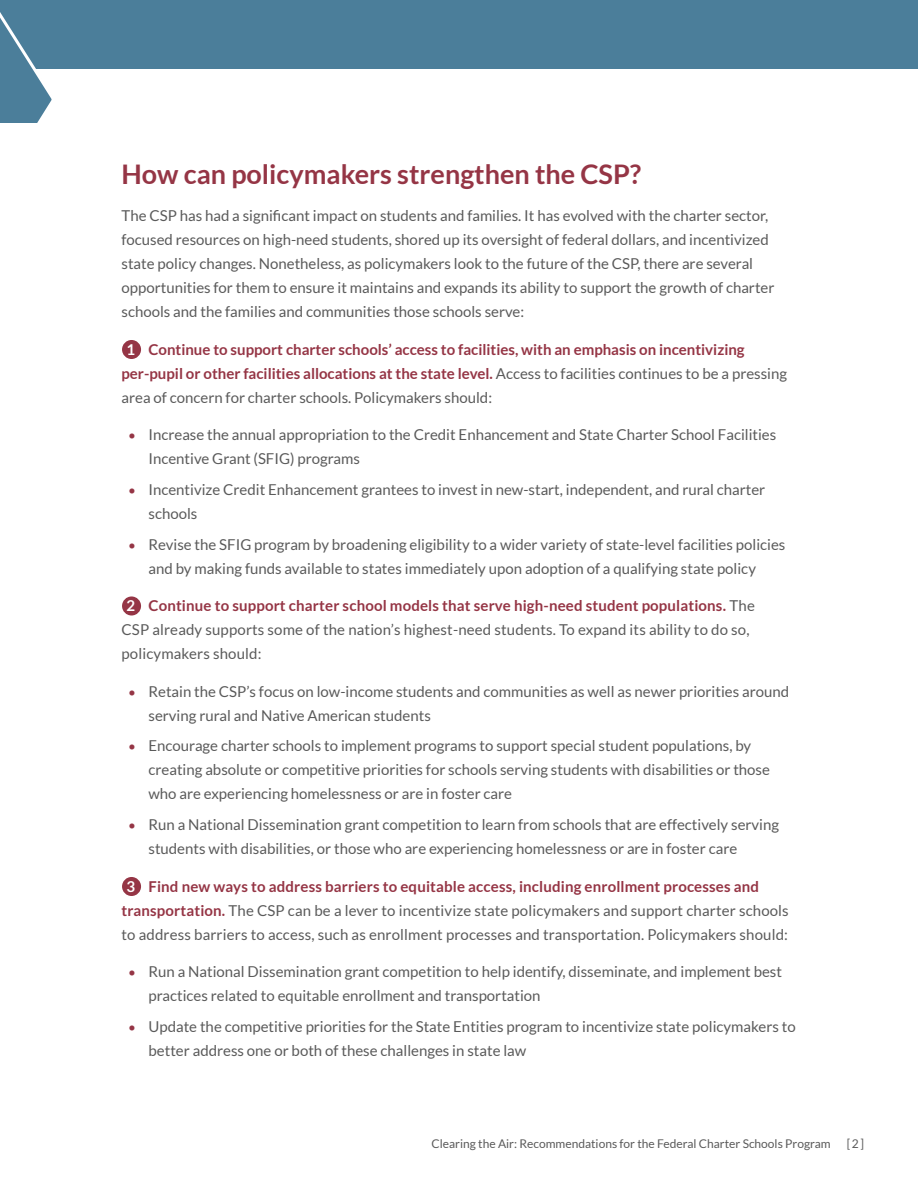
<style>
.page{position:relative;width:918px;height:1188px;background:#fff}
.page>*{position:absolute;margin:0;border:0;box-sizing:border-box;transform-origin:0 0}
.SectionHead{font:700 27px "Lato";color:#953545}
.BodyCopy{font:15px/24px "Lato";color:#5a5a5a}
.Number_list{font:15px/24px "Lato";letter-spacing:.01em;color:#5a5a5a}
.Number_list-2{font:700 15px/24px "Lato";color:#953545}
.Number_list-3{font:700 15px "Lato";color:#fff}
.t1{font:12px "Lato";color:#5a5a5a}
.s1{font-weight:400;color:#5a5a5a}
.s2{font-size:13.5px;color:#953545}
.s3{font-weight:700;color:#953545}
</style>
<div class="page">
<div style="left:56px;top:0;width:862px;height:69px;background:#4b7e9a"></div>
<svg style="left:0;top:0;width:56px;height:123px"></svg>
<div style="left:122px;top:340px;width:19px;height:19px;background:#953545;border-radius:50%"></div>
<div style="left:122px;top:596px;width:19px;height:20px;background:#953545;border-radius:50%"></div>
<div style="left:122px;top:877px;width:19px;height:19px;background:#953545;border-radius:50%"></div>
<p class="SectionHead" style="left:122px;top:158px;width:521px">How can policymakers strengthen the CSP?</p>
<p class="BodyCopy" style="left:122px;top:204px;width:655px">The CSP has had a significant impact on students and families. It has evolved with the charter sector, focused resources on high-need students, shored up its oversight of federal dollars, and incentivized state policy changes. Nonetheless, as policymakers look to the future of the CSP, there are several opportunities for them to ensure it maintains and expands its ability to support the growth of charter schools and the families and communities those schools serve:</p>
<p class="Number_list-3" style="left:127px;top:341px;width:10px">1</p>
<p class="Number_list-2" style="left:122px;top:337px;width:667px;text-indent:27px">Continue to support charter schools’ access to facilities, with an emphasis on incentivizing per-pupil or other facilities allocations at the state level. <span class="s1">Access to facilities continues to be a pressing area of concern for charter schools. Policymakers should:</span></p>
<p class="BodyCopy" style="left:148px;top:423px;width:629px;text-indent:-20px"><span class="s2">•</span> Increase the annual appropriation to the Credit Enhancement and State Charter School Facilities<br>Incentive Grant (SFIG) programs</p>
<p class="BodyCopy" style="left:148px;top:477px;width:618px;text-indent:-20px"><span class="s2">•</span> Incentivize Credit Enhancement grantees to invest in new-start, independent, and rural charter schools</p>
<p class="BodyCopy" style="left:148px;top:532px;width:638px;text-indent:-20px"><span class="s2">•</span> Revise the SFIG program by broadening eligibility to a wider variety of state-level facilities policies and by making funds available to states immediately upon adoption of a qualifying state policy</p>
<p class="Number_list-3" style="left:127px;top:597px;width:10px">2</p>
<p class="Number_list" style="left:122px;top:594px;width:635px;text-indent:27px"><span class="s3">Continue to support charter school models that serve high-need student populations.</span> The<br>CSP already supports some of the nation’s highest-need students. To expand its ability to do so, policymakers should:</p>
<p class="BodyCopy" style="left:148px;top:679px;width:642px;text-indent:-20px"><span class="s2">•</span> Retain the CSP’s focus on low-income students and communities as well as newer priorities around serving rural and Native American students</p>
<p class="BodyCopy" style="left:148px;top:734px;width:623px;text-indent:-20px"><span class="s2">•</span> Encourage charter schools to implement programs to support special student populations, by creating absolute or competitive priorities for schools serving students with disabilities or those who are experiencing homelessness or are in foster care</p>
<p class="BodyCopy" style="left:148px;top:813px;width:632px;text-indent:-20px"><span class="s2">•</span> Run a National Dissemination grant competition to learn from schools that are effectively serving students with disabilities, or those who are experiencing homelessness or are in foster care</p>
<p class="Number_list-3" style="left:127px;top:878px;width:10px">3</p>
<p class="Number_list" style="left:122px;top:874px;width:669px;text-align:center"><span class="s3">Find new ways to address barriers to equitable access, including enrollment processes and transportation.</span> The CSP can be a lever to incentivize state policymakers and support charter schools to address barriers to access, such as enrollment processes and transportation. Policymakers should:</p>
<p class="BodyCopy" style="left:148px;top:960px;width:635px;text-indent:-20px"><span class="s2">•</span> Run a National Dissemination grant competition to help identify, disseminate, and implement best practices related to equitable enrollment and transportation</p>
<p class="BodyCopy" style="left:148px;top:1014px;width:649px;text-indent:-20px"><span class="s2">•</span> Update the competitive priorities for the State Entities program to incentivize state policymakers to better address one or both of these challenges in state law</p>
<p class="t1" style="left:432px;top:1136px;width:401px">Clearing the Air: Recommendations for the Federal Charter Schools Program</p>
<p class="t1" style="left:847px;top:1136px;width:19px">[2]</p>
</div>
